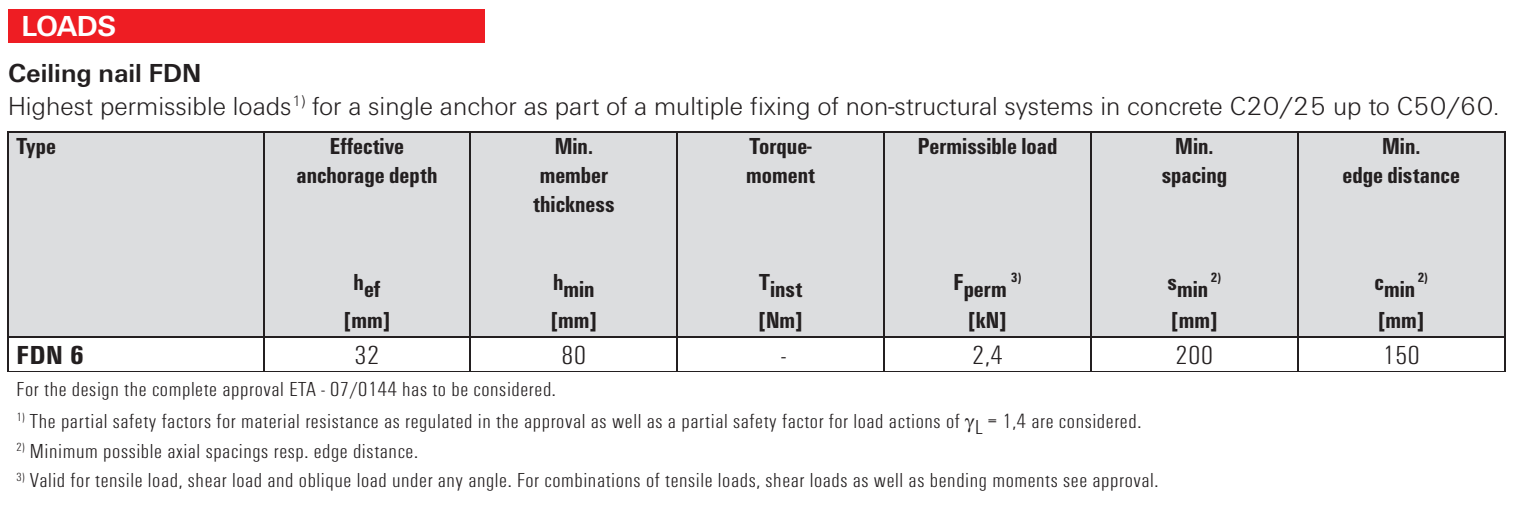
<style>
.page{position:relative;width:1523px;height:505px;background:#fff}
.page>*{position:absolute;margin:0;border:0;box-sizing:border-box;transform-origin:0 0}
.t1{font:700 30px "Fi We";letter-spacing:-.025em;color:#fff}
.t2{font:300 27px/33px "Fi We";color:#231f20}
.t3{font:300 condensed 27px "Fi We";letter-spacing:.025em;color:#231f20;scale:1.1 1}
.t4{font:700 condensed 27px "Fi We";color:#231f20;scale:1.1 1}
.t5{font:700 condensed 24px/28.8px "Fi We";color:#231f20;text-align:center}
.t6{font:300 condensed 21px "Fi We";letter-spacing:.025em;color:#231f20;scale:1.1 1}
.t7{font:700 condensed 13.8px "Fi We";color:#231f20}
.s1{font-weight:700}
</style>
<div class="page">
<div style="left:9px;top:132px;width:1494px;height:204px;background:#dcdddf"></div>
<svg style="left:8px;top:337px;width:1496px;height:35px"></svg>
<hr style="left:7px;top:370px;width:1498px;height:1px;background:#231f20">
<hr style="left:7px;top:337px;width:2px;height:33px;background:#231f20">
<hr style="left:7px;top:132px;width:2px;height:102px;background:#231f20">
<hr style="left:7px;top:131px;width:257px;height:1px;background:#231f20">
<hr style="left:677px;top:131px;width:828px;height:1px;background:#231f20">
<hr style="left:7px;top:234px;width:2px;height:102px;background:#231f20">
<hr style="left:263px;top:337px;width:1px;height:33px;background:#231f20">
<hr style="left:470px;top:337px;width:1px;height:33px;background:#231f20">
<hr style="left:676px;top:337px;width:2px;height:33px;background:#231f20">
<hr style="left:883px;top:337px;width:2px;height:33px;background:#231f20">
<hr style="left:1090px;top:337px;width:1px;height:33px;background:#231f20">
<hr style="left:1297px;top:337px;width:1px;height:33px;background:#231f20">
<hr style="left:1503px;top:337px;width:2px;height:33px;background:#231f20">
<hr style="left:1090px;top:132px;width:1px;height:204px;background:#231f20">
<hr style="left:677px;top:336px;width:828px;height:1px;background:#231f20">
<hr style="left:7px;top:336px;width:257px;height:1px;background:#231f20">
<hr style="left:1297px;top:132px;width:1px;height:102px;background:#231f20">
<hr style="left:1503px;top:132px;width:2px;height:102px;background:#231f20">
<hr style="left:1297px;top:234px;width:1px;height:34px;background:#231f20">
<hr style="left:1503px;top:234px;width:2px;height:34px;background:#231f20">
<hr style="left:1297px;top:268px;width:1px;height:34px;background:#231f20">
<hr style="left:1503px;top:268px;width:2px;height:34px;background:#231f20">
<hr style="left:1297px;top:302px;width:1px;height:34px;background:#231f20">
<hr style="left:1503px;top:302px;width:2px;height:34px;background:#231f20">
<hr style="left:264px;top:131px;width:206px;height:1px;background:#231f20">
<hr style="left:263px;top:132px;width:1px;height:102px;background:#231f20">
<svg style="left:470px;top:131px;width:14px;height:1px"></svg>
<hr style="left:470px;top:132px;width:1px;height:102px;background:#231f20">
<hr style="left:484px;top:131px;width:193px;height:1px;background:#231f20">
<hr style="left:676px;top:132px;width:2px;height:102px;background:#231f20">
<hr style="left:883px;top:132px;width:2px;height:102px;background:#231f20">
<hr style="left:263px;top:234px;width:1px;height:34px;background:#231f20">
<hr style="left:470px;top:234px;width:1px;height:34px;background:#231f20">
<hr style="left:676px;top:234px;width:2px;height:34px;background:#231f20">
<hr style="left:883px;top:234px;width:2px;height:34px;background:#231f20">
<hr style="left:263px;top:268px;width:1px;height:34px;background:#231f20">
<hr style="left:470px;top:268px;width:1px;height:34px;background:#231f20">
<hr style="left:676px;top:268px;width:2px;height:34px;background:#231f20">
<hr style="left:883px;top:268px;width:2px;height:34px;background:#231f20">
<hr style="left:263px;top:302px;width:1px;height:34px;background:#231f20">
<hr style="left:470px;top:302px;width:1px;height:34px;background:#231f20">
<hr style="left:676px;top:302px;width:2px;height:34px;background:#231f20">
<hr style="left:883px;top:302px;width:2px;height:34px;background:#231f20">
<hr style="left:264px;top:336px;width:413px;height:1px;background:#231f20">
<div style="left:8px;top:9px;width:476px;height:33px;background:#ee1d23"></div>
<h1 class="t1" style="left:22px;top:15px;width:96px">LOADS</h1>
<p class="t2" style="left:8px;top:58px;width:1492px"><span class="s1">Ceiling nail FDN<br></span>Highest permissible loads<sup>1)</sup> for a single anchor as part of a multiple fixing of non-structural systems in concrete C20/25 up to C50/60.</p>
<p class="t5" style="left:17px;top:133px;width:41px">Type</p>
<p class="t5" style="left:296px;top:133px;width:143px">Effective anchorage depth</p>
<p class="t5" style="left:533px;top:133px;width:83px">Min. member thickness</p>
<p class="t5" style="left:746px;top:133px;width:70px;text-align:left">Torque&shy;moment</p>
<p class="t5" style="left:917px;top:133px;width:141px">Permissible load</p>
<p class="t5" style="left:1161px;top:133px;width:67px">Min. spacing</p>
<p class="t5" style="left:1342px;top:133px;width:119px">Min.<br>edge distance</p>
<p class="t5" style="left:353px;top:277px;width:28px">hef</p>
<p class="t5" style="left:553px;top:277px;width:43px">hmin</p>
<p class="t5" style="left:759px;top:277px;width:45px">Tinst</p>
<p class="t5" style="left:953px;top:277px;width:55px">Fperm</p>
<p class="t7" style="left:1011px;top:273px;width:12px">3)</p>
<p class="t7" style="left:1210px;top:273px;width:12px">2)</p>
<p class="t5" style="left:1167px;top:277px;width:42px">smin</p>
<p class="t7" style="left:1417px;top:273px;width:12px">2)</p>
<p class="t5" style="left:1374px;top:277px;width:42px">cmin</p>
<p class="t5" style="left:344px;top:307px;width:48px">[mm]</p>
<p class="t5" style="left:551px;top:307px;width:48px">[mm]</p>
<p class="t5" style="left:758px;top:307px;width:46px">[Nm]</p>
<p class="t5" style="left:968px;top:307px;width:40px">[kN]</p>
<p class="t5" style="left:1171px;top:307px;width:48px">[mm]</p>
<p class="t5" style="left:1378px;top:307px;width:48px">[mm]</p>
<p class="t4" style="left:17px;top:345px;width:63px">FDN 6</p>
<p class="t3" style="left:355px;top:345px;width:24px">32</p>
<p class="t3" style="left:561px;top:345px;width:24px">80</p>
<p class="t3" style="left:781px;top:345px;width:5px">-</p>
<p class="t3" style="left:972px;top:345px;width:29px">2,4</p>
<p class="t3" style="left:1175px;top:345px;width:35px">200</p>
<p class="t3" style="left:1382px;top:345px;width:35px">150</p>
<p class="t6" style="left:17px;top:381px;width:492px">For the design the complete approval ETA - 07/0144 has to be considered.</p>
<p class="t6" style="left:17px;top:413px;width:1024px"><sup>1)</sup> The partial safety factors for material resistance as regulated in the approval as well as a partial safety factor for load actions of L = 1,4 are considered.</p>
<p class="t6" style="left:17px;top:443px;width:366px"><sup>2)</sup> Minimum possible axial spacings resp. edge distance.</p>
<p class="t6" style="left:17px;top:472px;width:1039px"><sup>3)</sup> Valid for tensile load, shear load and oblique load under any angle. For combinations of tensile loads, shear loads as well as bending moments see approval.</p>
</div>
